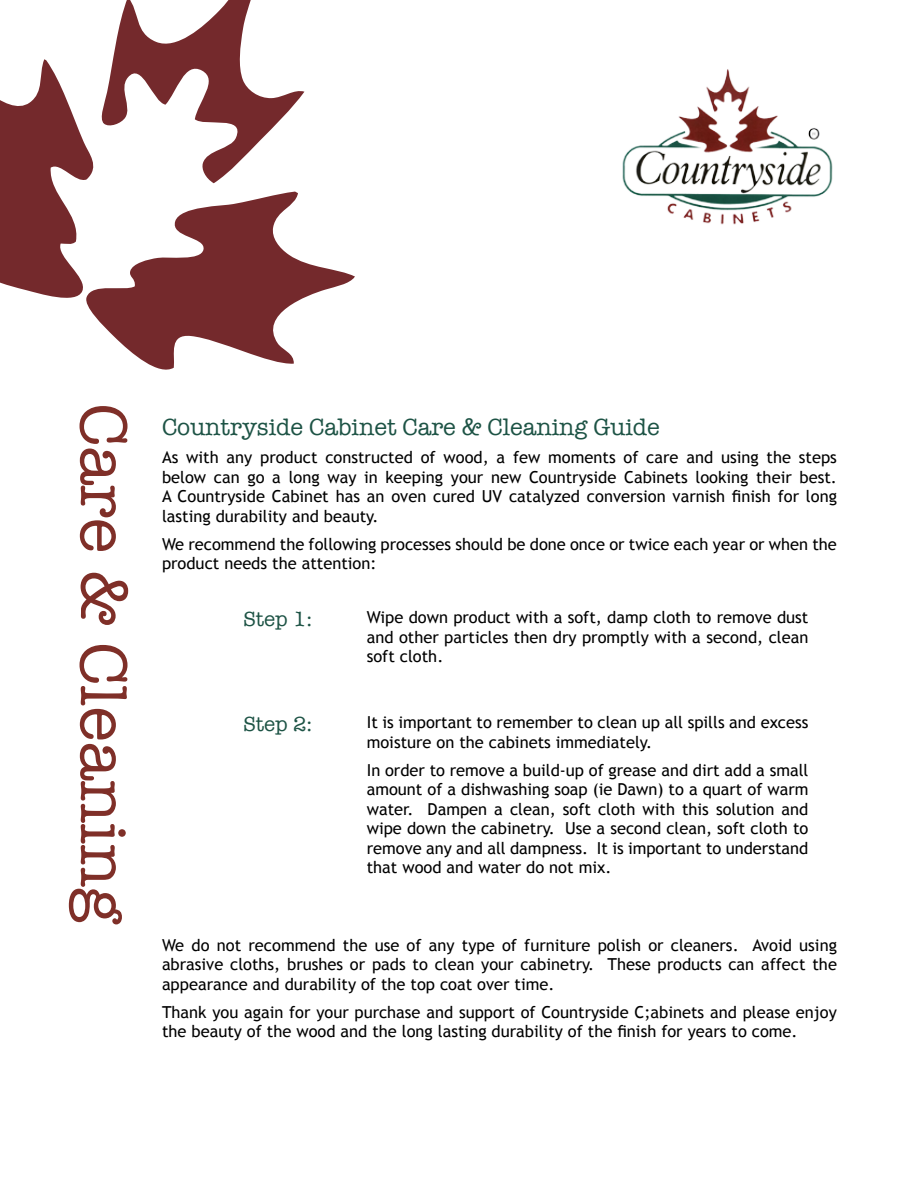
<style>
.page{position:relative;width:918px;height:1188px;background:#fff}
.page>*{position:absolute;margin:0;border:0;box-sizing:border-box;transform-origin:0 0}
.t1{font:67.5px "American Typewriter";color:#7f2f28}
.t2{font:24px "American Typewriter";color:#1d5345}
.t3{font:21px "American Typewriter";color:#1d5345}
.t4{font:16.5px/19.5px "Trebuchet MS";color:#000;text-align:justify}
</style>
<div class="page">
<svg style="left:87px;top:262px;width:268px;height:108px"></svg>
<svg style="left:0;top:0;width:304px;height:305px"></svg>
<img style="left:622px;top:69px;width:211px;height:156px">
<h1 class="t1" style="left:155px;top:403px;width:522px;rotate:90deg">Care &amp; Cleaning</h1>
<h2 class="t2" style="left:162px;top:409px;width:499px">Countryside Cabinet Care &amp; Cleaning Guide</h2>
<p class="t4" style="left:162px;top:448px;width:677px">As with any product constructed of wood, a few moments of care and using the steps below can go a long way in keeping your new Countryside Cabinets looking their best.<br>A Countryside Cabinet has an oven cured UV catalyzed conversion varnish finish for long lasting durability and beauty.</p>
<p class="t4" style="left:162px;top:534px;width:676px">We recommend the following processes should be done once or twice each year or when the product needs the attention:</p>
<p class="t3" style="left:243px;top:602px;width:71px">Step 1:</p>
<p class="t4" style="left:367px;top:608px;width:443px">Wipe down product with a soft, damp cloth to remove dust and other particles then dry promptly with a second, clean soft cloth.</p>
<p class="t3" style="left:243px;top:708px;width:71px">Step 2:</p>
<p class="t4" style="left:367px;top:713px;width:443px">It is important to remember to clean up all spills and excess moisture on the cabinets immediately.</p>
<p class="t4" style="left:367px;top:761px;width:443px">In order to remove a build-up of grease and dirt add a small amount of a dishwashing soap (ie Dawn) to a quart of warm water. Dampen a clean, soft cloth with this solution and wipe down the cabinetry. Use a second clean, soft cloth to remove any and all dampness. It is important to understand that wood and water do not mix.</p>
<p class="t4" style="left:162px;top:935px;width:676px">We do not recommend the use of any type of furniture polish or cleaners. Avoid using abrasive cloths, brushes or pads to clean your cabinetry. These products can affect the appearance and durability of the top coat over time.</p>
<p class="t4" style="left:162px;top:1003px;width:676px">Thank you again for your purchase and support of Countryside C;abinets and please enjoy the beauty of the wood and the long lasting durability of the finish for years to come.</p>
</div>
